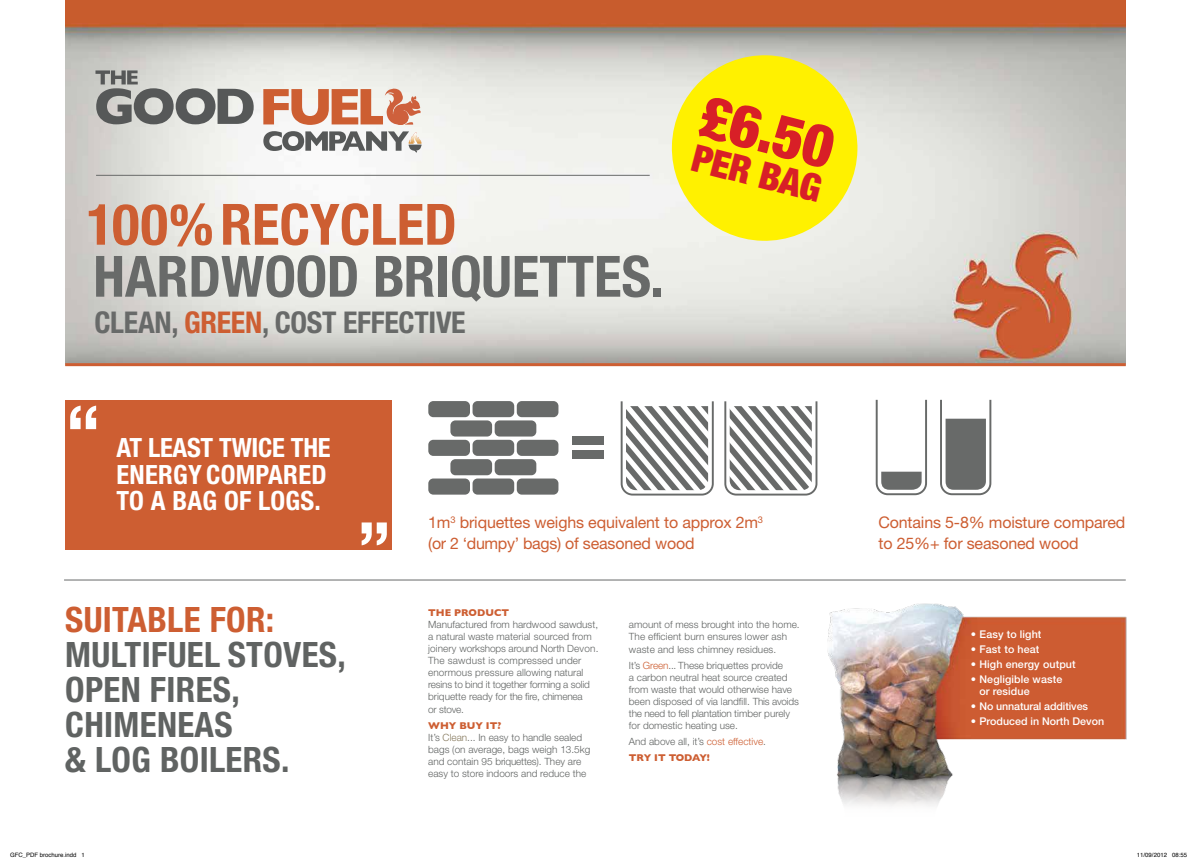
<style>
.page{position:relative;width:1191px;height:860px;background:#fff}
.page>*{position:absolute;margin:0;border:0;box-sizing:border-box;transform-origin:0 0}
.t1{font:900 condensed 58.9px "Helvetica Neue LT Std";color:#d81f27}
.t2{font:700 condensed 57px "Helvetica Neue LT Std";color:#686a69}
.t3{font:700 condensed 57px "Helvetica Neue LT Std";color:#cd5e32}
.t4{font:900 condensed 37.8px "Helvetica Neue LT Std";color:#d81f27}
.t5{font:700 condensed 35px/35px "Helvetica Neue LT Std";letter-spacing:.01em;color:#606362}
.t6{font:700 condensed 35px "Helvetica Neue LT Std";letter-spacing:.01em;color:#cd5e32}
.t7{font:700 condensed 30px "Helvetica Neue LT Std";color:#686a69}
.t8{font:700 condensed 26.5px/26.6px "Helvetica Neue LT Std";letter-spacing:.01em;color:#fff}
.t9{font:16px/21px "Helvetica Neue LT Std";letter-spacing:-.01em;color:#cd5e32}
.t10{font:500 10.7px/12.2px "Helvetica Neue LT Std";letter-spacing:.01em;color:#fff}
.t11{font:500 10.7px "Helvetica Neue LT Std";letter-spacing:-.01em;color:#fff}
.t12{font:300 10px/12px "Helvetica Neue LT Std";color:#606362}
.t13{font:700 10px "Gill Sans";color:#cd5e32}
.t14{font:6px "Helvetica";color:#000}
.s1{color:#cd5e32}
.s2{color:#85785c}
</style>
<div class="page">
<img style="left:65px;top:0;width:1060px;height:363px">
<div style="left:65px;top:400px;width:326px;height:150px;background:#cd5e32"></div>
<svg style="left:70px;top:406px;width:26px;height:23px"></svg>
<svg style="left:361px;top:522px;width:26px;height:23px"></svg>
<hr style="left:64px;top:580px;width:1061px;height:1px;background:#686a69">
<hr style="left:96px;top:175px;width:553px;height:1px;background:#686a69">
<img style="left:776px;top:579px;width:351px;height:227px">
<svg style="left:969px;top:744px;width:4px;height:5px"></svg>
<svg style="left:969px;top:762px;width:4px;height:4px"></svg>
<svg style="left:670px;top:54px;width:188px;height:188px;background:#f8ed34"></svg>
<div style="left:450px;top:420px;width:42px;height:16px;background:#686a69;border-radius:5px"></div>
<div style="left:494px;top:420px;width:42px;height:16px;background:#686a69;border-radius:5px"></div>
<div style="left:450px;top:459px;width:42px;height:16px;background:#686a69;border-radius:5px"></div>
<div style="left:494px;top:459px;width:42px;height:16px;background:#686a69;border-radius:5px"></div>
<div style="left:428px;top:401px;width:42px;height:16px;background:#686a69;border-radius:5px"></div>
<div style="left:472px;top:401px;width:42px;height:16px;background:#686a69;border-radius:5px"></div>
<div style="left:517px;top:401px;width:41px;height:16px;background:#686a69;border-radius:5px"></div>
<div style="left:428px;top:440px;width:42px;height:16px;background:#686a69;border-radius:5px"></div>
<div style="left:472px;top:440px;width:42px;height:16px;background:#686a69;border-radius:5px"></div>
<div style="left:517px;top:440px;width:41px;height:16px;background:#686a69;border-radius:5px"></div>
<div style="left:428px;top:478px;width:42px;height:17px;background:#686a69;border-radius:5px"></div>
<div style="left:472px;top:478px;width:42px;height:17px;background:#686a69;border-radius:5px"></div>
<div style="left:517px;top:478px;width:41px;height:17px;background:#686a69;border-radius:5px"></div>
<div style="left:572px;top:436px;width:32px;height:9px;background:#686a69"></div>
<div style="left:572px;top:450px;width:32px;height:9px;background:#686a69"></div>
<svg style="left:875px;top:399px;width:52px;height:97px"></svg>
<svg style="left:940px;top:399px;width:52px;height:97px"></svg>
<svg style="left:620px;top:401px;width:94px;height:95px"></svg>
<svg style="left:724px;top:401px;width:94px;height:95px"></svg>
<hr style="left:65px;top:363px;width:1060px;height:3px;background:#cd5e32">
<svg style="left:263px;top:131px;width:159px;height:22px"></svg>
<svg style="left:263px;top:88px;width:159px;height:37px"></svg>
<svg style="left:95px;top:70px;width:159px;height:54px;background:#a3a4a1"></svg>
<h2 class="t3" style="left:86px;top:190px;width:372px">100% RECYCLED</h2>
<h2 class="t2" style="left:93px;top:242px;width:572px">HARDWOOD BRIQUETTES.</h2>
<h3 class="t7" style="left:94px;top:304px;width:16px">CLEAN</h3>
<h3 class="t7" style="left:171px;top:304px;width:120px">, <span class="s1">GREEN</span>, COST</h3>
<h3 class="t7" style="left:343px;top:304px;width:15px">EFFECTIVE</h3>
<h1 class="t1" style="left:711px;top:79px;width:137px;rotate:15deg">£6.50</h1>
<h3 class="t4" style="left:699px;top:134px;width:134px;rotate:15deg">PER BAG</h3>
<h3 class="t8" style="left:116px;top:434px;width:46px">AT LEAST</h3>
<h3 class="t8" style="left:219px;top:434px;width:14px">TWICE</h3>
<h3 class="t8" style="left:116px;top:434px;width:214px;text-indent:174px">THE<br>ENERGY COMPARED<br>TOA BAGOFLOGS</h3>
<h3 class="t8" style="left:314px;top:487px;width:8px">.</h3>
<h3 class="t6" style="left:65px;top:598px;width:210px">SUITABLE FOR:</h3>
<h3 class="t5" style="left:65px;top:637px;width:282px">MULTIFUEL STOVES,<br>OPEN FIRES,<br>CHIMENEAS<br>&amp; LOG BOILERS.</h3>
<h3 class="t9" style="left:428px;top:511px;width:336px">1m<sup>3</sup> briquettes weighs equivalent to approx 2m<sup>3 </sup>(or 2 ‘dumpy’ bags) of seasoned wood</h3>
<h3 class="t9" style="left:878px;top:511px;width:248px">Contains 5-8% moisture compared to 25%+ for seasoned wood</h3>
<p class="t13" style="left:428px;top:607px;width:82px">THE PRODUCT</p>
<p class="t12" style="left:428px;top:618px;width:172px">Manufactured from hardwood sawdust, a natural waste material sourced from joinery workshops around North Devon.<br>The sawdust is compressed under enormous pressure allowing natural resins to bind it together forming a solid briquette ready for the fire, chimenea</p>
<p class="t12" style="left:428px;top:703px;width:37px">or stove.</p>
<p class="t13" style="left:428px;top:720px;width:74px">WHY BUY IT?</p>
<p class="t12" style="left:428px;top:732px;width:164px">It’s <span class="s2">Clean</span>... In easy to handle sealed bags (on average, bags weigh 13.5kg and contain 95 briquettes). They are easy to store indoors and reduce the</p>
<p class="t12" style="left:629px;top:619px;width:172px">amount of mess brought into the home.<br>The efficient burn ensures lower ash waste and less chimney residues.</p>
<p class="t12" style="left:629px;top:659px;width:171px">It’s <span class="s1">Green</span>... These briquettes provide<br>a carbon neutral heat source created from waste that would otherwise have been disposed of via landfill. This avoids the need to fell plantation timber purely for domestic heating use.</p>
<p class="t12" style="left:629px;top:735px;width:139px">And above all, it’s <span class="s1">cost effective</span>.</p>
<p class="t13" style="left:629px;top:752px;width:83px">TRY IT TODAY!</p>
<p class="t10" style="left:971px;top:628px;width:72px">• Easy to light</p>
<p class="t10" style="left:971px;top:643px;width:70px">• Fast to heat</p>
<p class="t10" style="left:971px;top:658px;width:106px">• High energy output</p>
<p class="t10" style="left:979px;top:673px;width:84px;text-indent:-9px">• Negligible waste or residue</p>
<p class="t11" style="left:971px;top:699px;width:119px">• No unnatural additives</p>
<p class="t10" style="left:971px;top:714px;width:135px">• Produced in North Devon</p>
<p class="t14" style="left:10px;top:850px;width:76px">GFC_PDF brochure.indd 1</p>
<p class="t14" style="left:1137px;top:850px;width:52px">11/09/2012 08:55</p>
</div>
